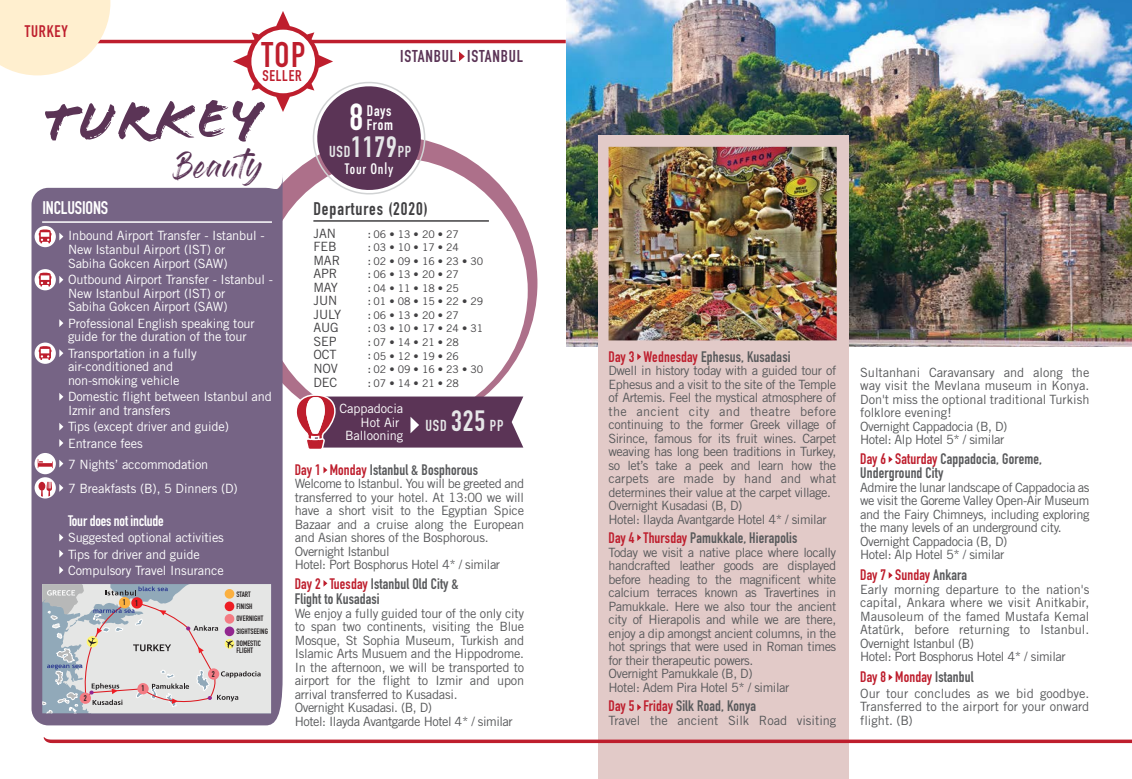
<style>
.page{position:relative;width:1132px;height:779px;background:#fff}
.page>*{position:absolute;margin:0;border:0;box-sizing:border-box;transform-origin:0 0}
.t1{font:55.5px "Flood";color:#5b3456}
.t2{font:700 37.05px "DIN Condensed";color:#fff}
.t3{font:700 35.1px "DIN Condensed";color:#be1e2d}
.t4{font:24px "Gloss And Bloom";color:#5b3456}
.t5{font:700 18px "DIN Condensed";letter-spacing:.05em;color:#414042}
.t6{font:700 18px "DIN Condensed";letter-spacing:-.01em;color:#fff}
.t7{font:700 16.95px "DIN Condensed";letter-spacing:.05em;color:#5b3456}
.t8{font:700 16.5px "DIN Condensed";letter-spacing:.05em;color:#be1e2d}
.t9{font:700 15.6px "DIN Condensed";letter-spacing:.05em;color:#e6e7e8}
.t10{font:700 15.3px "DIN Condensed";letter-spacing:.05em;color:#be1e2d}
.t11{font:700 15px/15px "DIN Condensed";letter-spacing:.01em;color:#58595b}
.t12{font:700 15px "DIN Condensed";letter-spacing:.01em;color:#be1e2d}
.t13{font:700 15px "DIN Condensed";letter-spacing:-.01em;color:#fff}
.t14{font:700 15px/14.4px "DIN Condensed";letter-spacing:.045em;color:#fff}
.t15{font:500 condensed 14.1px "Futura";letter-spacing:.05em;color:#fff}
.t16{font:12.75px/13.5px "Trade Gothic";letter-spacing:-.035em;color:#58595b}
.t17{font:12.75px/13.5px "Trade Gothic";letter-spacing:-.01em;color:#fff}
.t18{font:12.75px/13.5px "Trade Gothic";color:#58595b}
.t19{font:12.75px "Trade Gothic";letter-spacing:-.005em;color:#414042}
.t20{font:10.5px/13.5px "Trade Gothic";letter-spacing:-.005em;color:#414042}
.t21{font:700 8.1px "DIN Condensed";color:#231f20}
.t22{font:700 7.65px/12.5px "DIN Condensed";letter-spacing:.01em;color:#231f20}
.s1{font-size:28.95px}
.s2{color:#be1e2d}
.s3{color:#58595b}
</style>
<div class="page">
<img style="left:0;top:0;width:1131px;height:778px">
<p class="t8" style="left:25px;top:20px;width:45px">TURKEY</p>
<h3 class="t3" style="left:261px;top:31px;width:45px">TOP</h3>
<p class="t10" style="left:262px;top:66px;width:41px">SELLER</p>
<h1 class="t1" style="left:41px;top:92px;width:220px;rotate:-2deg">Turkey</h1>
<h3 class="t4" style="left:176px;top:156px;width:88px;rotate:-2deg">Beauty</h3>
<h3 class="t7" style="left:400px;top:45px;width:124px">ISTANBUL ISTANBUL</h3>
<h2 class="t2" style="left:349px;top:92px;width:15px">8</h2>
<p class="t9" style="left:329px;top:141px;width:84px">USD<span class="s1">1179</span>PP</p>
<p class="t15" style="left:345px;top:160px;width:50px">Tour Only</p>
<p class="t14" style="left:367px;top:103px;width:28px">Days<br>From</p>
<h3 class="t6" style="left:42px;top:195px;width:67px">INCLUSIONS</h3>
<p class="t17" style="left:68px;top:229px;width:198px">Inbound Airport Transfer - Istanbul -<br>New Istanbul Airport (IST) or<br>Sabiha Gokcen Airport (SAW)</p>
<p class="t17" style="left:68px;top:272px;width:206px">Outbound Airport Transfer - Istanbul -<br>New Istanbul Airport (IST) or<br>Sabiha Gokcen Airport (SAW)</p>
<p class="t17" style="left:68px;top:316px;width:188px">Professional English speaking tour guide for the duration of the tour</p>
<p class="t17" style="left:68px;top:346px;width:130px">Transportation in a fully air-conditioned and non-smoking vehicle</p>
<p class="t17" style="left:68px;top:389px;width:205px">Domestic flight between Istanbul and<br>Izmir and transfers</p>
<p class="t17" style="left:68px;top:418px;width:162px;line-height:16.5px">Tips (except driver and guide)<br>Entrance fees</p>
<p class="t17" style="left:68px;top:452px;width:171px;line-height:24px">7 Nights’ accommodation<br>7 Breakfasts (B), 5 Dinners (D)</p>
<p class="t13" style="left:68px;top:510px;width:97px">Tour does not include</p>
<p class="t17" style="left:68px;top:529px;width:157px;line-height:16.5px">Suggested optional activities<br>Tips for driver and guide<br>Compulsory Travel Insurance</p>
<p class="t21" style="left:84px;top:692px;width:5px">2</p>
<p class="t21" style="left:123px;top:596px;width:17px">1 1</p>
<p class="t21" style="left:141px;top:682px;width:5px">1</p>
<p class="t21" style="left:212px;top:668px;width:5px">2</p>
<p class="t22" style="left:236px;top:587px;width:16px">START</p>
<p class="t22" style="left:236px;top:612px;width:33px">OVERNIGHT<br>SIGHTSEEING<br>DOMESTIC</p>
<p class="t22" style="left:236px;top:643px;width:18px">FLIGHT</p>
<p class="t22" style="left:236px;top:599px;width:18px">FINISH</p>
<h3 class="t5" style="left:313px;top:196px;width:116px">Departures (2020)</h3>
<p class="t19" style="left:313px;top:225px;width:24px">JAN</p>
<p class="t19" style="left:367px;top:225px;width:5px">:</p>
<p class="t19" style="left:313px;top:239px;width:25px">FEB</p>
<p class="t19" style="left:367px;top:239px;width:5px">:</p>
<p class="t19" style="left:313px;top:252px;width:28px">MAR</p>
<p class="t19" style="left:367px;top:252px;width:5px">:</p>
<p class="t19" style="left:313px;top:266px;width:25px">APR</p>
<p class="t19" style="left:367px;top:266px;width:5px">:</p>
<p class="t19" style="left:313px;top:279px;width:26px">MAY</p>
<p class="t19" style="left:367px;top:279px;width:5px">:</p>
<p class="t19" style="left:313px;top:293px;width:25px">JUN</p>
<p class="t19" style="left:367px;top:293px;width:5px">:</p>
<p class="t19" style="left:313px;top:306px;width:29px">JULY</p>
<p class="t19" style="left:367px;top:306px;width:5px">:</p>
<p class="t19" style="left:313px;top:320px;width:27px">AUG</p>
<p class="t19" style="left:367px;top:320px;width:5px">:</p>
<p class="t19" style="left:313px;top:333px;width:25px">SEP</p>
<p class="t19" style="left:367px;top:333px;width:5px">:</p>
<p class="t19" style="left:313px;top:347px;width:25px">OCT</p>
<p class="t19" style="left:367px;top:347px;width:5px">:</p>
<p class="t19" style="left:313px;top:360px;width:26px">NOV</p>
<p class="t19" style="left:367px;top:360px;width:5px">:</p>
<p class="t19" style="left:313px;top:374px;width:25px">DEC</p>
<p class="t19" style="left:367px;top:374px;width:5px">:</p>
<p class="t20" style="left:373px;top:227px;width:111px">06 • 13 • 20 • 27<br>03 • 10 • 17 • 24<br>02 • 09 • 16 • 23 • 30<br>06 • 13 • 20 • 27<br>04 • 11 • 18 • 25<br>01 • 08 • 15 • 22 • 29<br>06 • 13 • 20 • 27<br>03 • 10 • 17 • 24 • 31<br>07 • 14 • 21 • 28<br>05 • 12 • 19 • 26<br>02 • 09 • 16 • 23 • 30<br>07 • 14 • 21 • 28</p>
<p class="t17" style="left:339px;top:401px;width:65px;text-align:right">Cappadocia<br>Hot Air<br>Ballooning</p>
<p class="t9" style="left:425px;top:414px;width:79px">USD <span class="s1">325</span> PP</p>
<p class="t11" style="left:294px;top:461px;width:185px"><span class="s2">Day 1 Monday</span> Istanbul &amp; Bosphorous</p>
<p class="t16" style="left:294px;top:476px;width:231px">Welcome to Istanbul. You will be greeted and transferred to your hotel. At 13:00 we will have a short visit to the Egyptian Spice Bazaar and a cruise along the European and Asian shores of the Bosphorous.<br>Overnight Istanbul<br>Hotel: Port Bosphorus Hotel 4* / similar</p>
<p class="t11" style="left:294px;top:575px;width:165px"><span class="s2">Day 2 Tuesday</span> Istanbul Old City &amp;<br>Flight to Kusadasi</p>
<p class="t16" style="left:294px;top:605px;width:231px">We enjoy a fully guided tour of the only city to span two continents, visiting the Blue Mosque, St Sophia Museum, Turkish and Islamic Arts Musuem and the Hippodrome.<br>In the afternoon, we will be transported to airport for the flight to Izmir and upon arrival transferred to Kusadasi.<br>Overnight Kusadasi. (B, D)<br>Hotel: Ilayda Avantgarde Hotel 4* / similar</p>
<p class="t11" style="left:608px;top:348px;width:183px"><span class="s2">Day 3 Wednesday</span> Ephesus, Kusadasi</p>
<p class="t16" style="left:608px;top:363px;width:229px">Dwell in history today with a guided tour of Ephesus and a visit to the site of the Temple of Artemis. Feel the mystical atmosphere of the ancient city and theatre before continuing to the former Greek village of Sirince, famous for its fruit wines. Carpet weaving has long been traditions in Turkey, so let’s take a peek and learn how the carpets are made by hand and what determines their value at the carpet village.<br>Overnight Kusadasi (B, D)<br>Hotel: Ilayda Avantgarde Hotel 4* / similar</p>
<p class="t11" style="left:608px;top:530px;width:190px"><span class="s2">Day 4 Thursday</span> Pamukkale, Hierapolis</p>
<p class="t16" style="left:608px;top:545px;width:229px">Today we visit a native place where locally handcrafted leather goods are displayed before heading to the magnificent white calcium terraces known as Travertines in Pamukkale. Here we also tour the ancient city of Hierapolis and while we are there, enjoy a dip amongst ancient columns, in the hot springs that were used in Roman times for their therapeutic powers.<br>Overnight Pamukkale (B, D)<br>Hotel: Adem Pira Hotel 5* / similar</p>
<p class="t11" style="left:608px;top:698px;width:149px"><span class="s2">Day 5 Friday</span> Silk Road, Konya</p>
<p class="t18" style="left:608px;top:713px;width:229px">Travel the ancient Silk Road visiting</p>
<p class="t18" style="left:859px;top:365px;width:231px">Sultanhani Caravansary and along the way visit the Mevlana museum in Konya.<br>Don't miss the optional traditional Turkish folklore evening!<br>Overnight Cappadocia (B, D)<br>Hotel: Alp Hotel 5* / similar</p>
<p class="t11" style="left:859px;top:451px;width:183px;line-height:14.2px"><span class="s2">Day 6 Saturday</span> Cappadocia, Goreme,<br>Underground City</p>
<p class="t16" style="left:859px;top:480px;width:231px">Admire the lunar landscape of Cappadocia as we visit the Goreme Valley Open-Air Museum and the Fairy Chimneys, including exploring the many levels of an underground city.<br>Overnight Cappadocia (B, D)<br>Hotel: Alp Hotel 5* / similar</p>
<p class="t12" style="left:859px;top:564px;width:108px">Day 7 Sunday <span class="s3">Ankara</span></p>
<p class="t18" style="left:859px;top:582px;width:231px">Early morning departure to the nation's capital, Ankara where we visit Anitkabir, Mausoleum of the famed Mustafa Kemal Atatürk, before returning to Istanbul.<br>Overnight Istanbul (B)<br>Hotel: Port Bosphorus Hotel 4* / similar</p>
<p class="t12" style="left:859px;top:666px;width:115px">Day 8 Monday <span class="s3">Istanbul</span></p>
<p class="t16" style="left:859px;top:685px;width:231px;text-align:justify">Our tour concludes as we bid goodbye.<br>Transferred to the airport for your onward flight. (B)</p>
</div>
